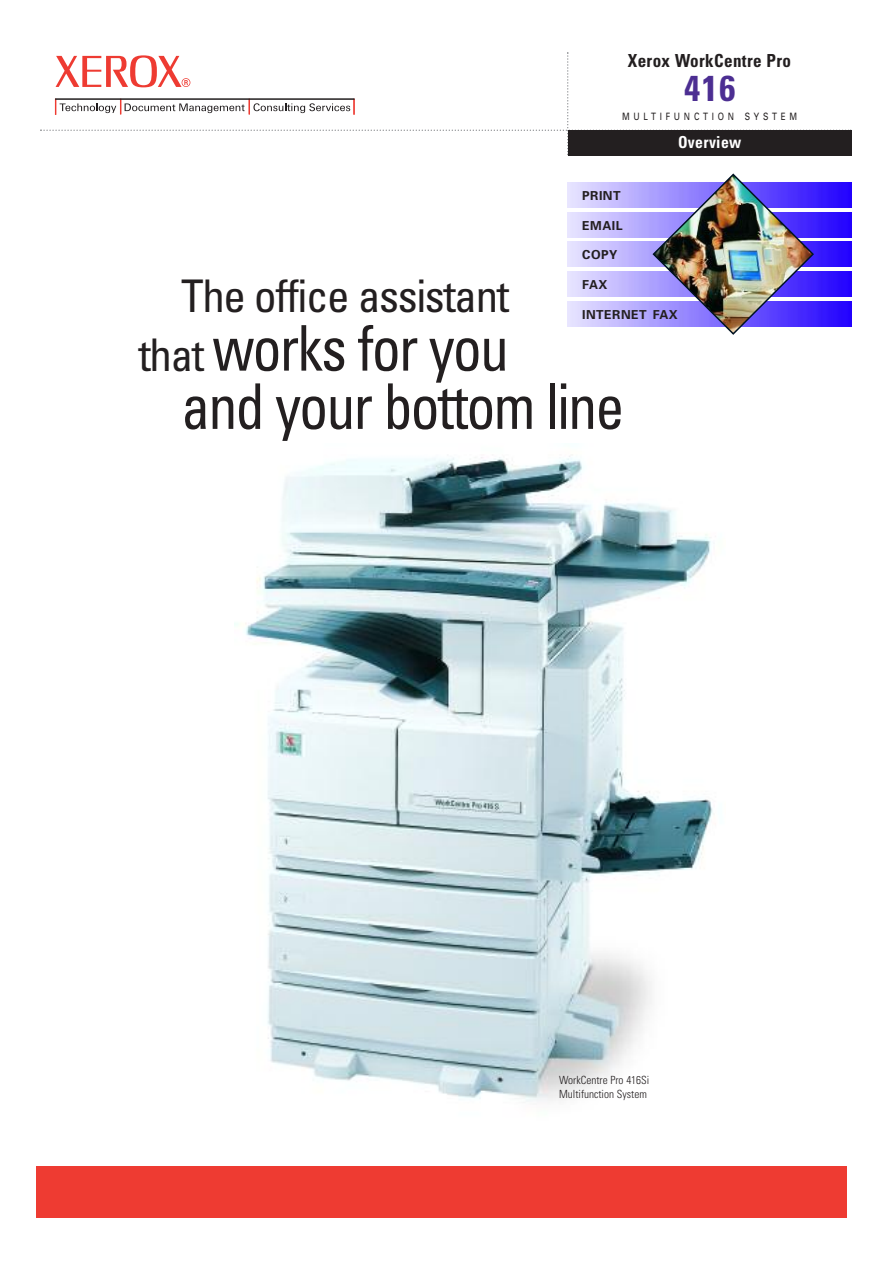
<style>
.page{position:relative;width:893px;height:1263px;background:#fff}
.page>*{position:absolute;margin:0;border:0;box-sizing:border-box;transform-origin:0 0}
.t1{font:condensed 63px/58.2px "Univers";letter-spacing:-.03em;color:#231f20;scale:.92 1}
.t2{font:condensed 45px "Univers";letter-spacing:-.03em;color:#231f20}
.t3{font:700 condensed 36px "Univers";color:#4c2e92}
.t4{font:700 condensed 18px "Univers";letter-spacing:.02em;color:#231f20;scale:.95 1}
.t5{font:700 condensed 16.5px "Univers";letter-spacing:.02em;color:#fff;scale:.95 1}
.t6{font:700 12.3px "Univers";letter-spacing:.035em;color:#231f20}
.t7{font:300 condensed 11.25px/13.5px "Univers";color:#231f20}
.t8{font:10.2px "Univers";letter-spacing:.46em;color:#231f20;scale:.8 1}
.s1{font-size:45px}
</style>
<div class="page">
<img style="left:235px;top:454px;width:478px;height:648px">
<img style="left:567px;top:272px;width:284px;height:25px">
<div style="left:36px;top:1166px;width:810px;height:51px;background:#ee3b32"></div>
<img style="left:567px;top:182px;width:284px;height:25px">
<img style="left:567px;top:212px;width:284px;height:25px">
<img style="left:567px;top:242px;width:284px;height:25px">
<img style="left:567px;top:302px;width:284px;height:25px">
<img style="left:651px;top:173px;width:164px;height:162px">
<svg style="left:40px;top:52px;width:811px;height:103px"></svg>
<h3 class="t4" style="left:627px;top:54px;width:173px">Xerox WorkCentre Pro</h3>
<h3 class="t3" style="left:684px;top:75px;width:53px">416</h3>
<p class="t8" style="left:622px;top:113px;width:220px">MULTIFUNCTION SYSTEM</p>
<h3 class="t5" style="left:678px;top:136px;width:68px">Overview</h3>
<p class="t6" style="left:582px;top:191px;width:40px">PRINT</p>
<p class="t6" style="left:582px;top:221px;width:42px">EMAIL</p>
<p class="t6" style="left:582px;top:250px;width:37px">COPY</p>
<h2 class="t2" style="left:181px;top:280px;width:329px">The office assistant</h2>
<h1 class="t1" style="left:181px;top:324px;width:483px;text-indent:-43px"><span class="s1">that</span> works for you<br>and your bottom line</h1>
<p class="t6" style="left:582px;top:280px;width:27px">FAX</p>
<p class="t6" style="left:582px;top:310px;width:97px">INTERNET FAX</p>
<p class="t7" style="left:559px;top:1075px;width:92px">WorkCentre Pro 416Si<br>Multifunction System</p>
</div>
